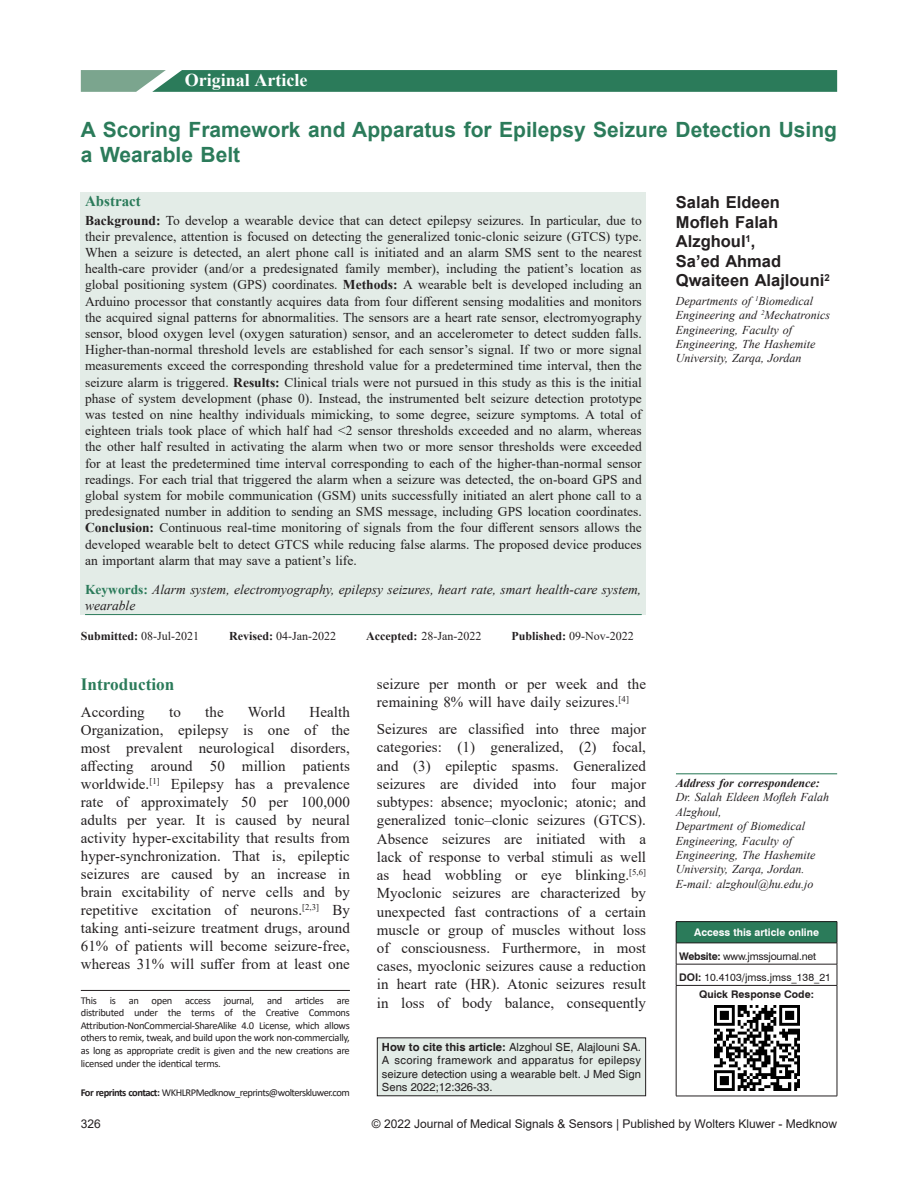
<style>
.page{position:relative;width:918px;height:1188px;background:#fff}
.page>*{position:absolute;margin:0;border:0;box-sizing:border-box;transform-origin:0 0}
.AT{font:700 21px/25.2px "Arial";color:#2b7b5a}
.AH{font:700 18px "Times New Roman";color:#fff}
.t1{font:700 17.25px "Times New Roman";color:#2b7b5a}
.AU{font:700 16.5px/19.5px "Arial";color:#231f20}
.TX{font:15px/18.3px "Times New Roman";letter-spacing:.005em;color:#231f20;text-align:justify}
.ABSH{font:700 15px "Times New Roman";color:#2b7b5a}
.ABS{font:13.5px/16.2px "Times New Roman";color:#231f20;text-align:justify}
.KWD{font:italic 13.5px/16.2px "Times New Roman";color:#231f20}
.ADD{font:italic 12px/14.4px "Times New Roman";color:#231f20}
.AFF{font:italic 12px/14.4px "Times New Roman";color:#231f20}
.HIS{font:12px "Times New Roman";color:#231f20}
.t2{font:12px "Arial";color:#231f20}
.HTC{font:11.25px/13.5px "Helvetica";color:#231f20;text-align:justify}
.TX-2{font:10.5px/12.6px "Calibri";letter-spacing:-.04em;color:#231f20;text-align:justify}
.DOI{font:10.5px "Swiss 721 BT";color:#231f20}
.Website{font:10.5px "Swiss 721 BT";letter-spacing:-.02em;color:#231f20}
.ATAO{font:700 10.5px "Swiss 721 BT";color:#fff}
.QRC{font:700 10.5px "Swiss 721 BT";color:#231f20}
.s1{font-weight:700}
.s2{font-weight:700;font-style:normal;color:#2b7b5a}
</style>
<div class="page">
<hr style="left:676px;top:773px;width:161px;height:1px;background:#2b7b5a">
<div style="left:81px;top:192px;width:565px;height:422px;background:#e3ece7"></div>
<hr style="left:85px;top:614px;width:557px;height:1px;background:#2b7b5a">
<svg style="left:81px;top:70px;width:756px;height:22px;background:#388263"></svg>
<div style="left:377px;top:1038px;width:269px;height:58px;background:#e3ece7"></div>
<div style="left:377px;top:1037px;width:269px;height:59px;border:1px solid #231f20"></div>
<div style="left:676px;top:922px;width:161px;height:21px;background:#2b7b5a"></div>
<hr style="left:676px;top:943px;width:161px;height:1px;background:#231f20">
<hr style="left:676px;top:964px;width:161px;height:1px;background:#231f20">
<hr style="left:676px;top:985px;width:161px;height:1px;background:#231f20">
<hr style="left:676px;top:921px;width:161px;height:1px;background:#231f20">
<svg style="left:676px;top:922px;width:1px;height:63px"></svg>
<svg style="left:837px;top:922px;width:1px;height:63px"></svg>
<hr style="left:676px;top:986px;width:1px;height:110px;background:#231f20">
<hr style="left:837px;top:986px;width:1px;height:110px;background:#231f20">
<hr style="left:676px;top:1096px;width:161px;height:1px;background:#231f20">
<img style="left:714px;top:1005px;width:85px;height:85px">
<hr style="left:81px;top:990px;width:269px;height:1px;background:#231f20">
<p class="AH" style="left:185px;top:67px;width:124px">Original Article</p>
<p class="AT" style="left:81px;top:117px;width:758px">A Scoring Framework and Apparatus for Epilepsy Seizure Detection Using a Wearable Belt</p>
<p class="ABSH" style="left:85px;top:190px;width:57px">Abstract</p>
<p class="ABS" style="left:85px;top:212px;width:558px"><span class="s1">Background:</span> To develop a wearable device that can detect epilepsy seizures. In particular, due to their prevalence, attention is focused on detecting the generalized tonic‑clonic seizure (GTCS) type.<br>When a seizure is detected, an alert phone call is initiated and an alarm SMS sent to the nearest health‑care provider (and/or a predesignated family member), including the patient’s location as global positioning system (GPS) coordinates. <span class="s1">Methods:</span> A wearable belt is developed including an Arduino processor that constantly acquires data from four different sensing modalities and monitors the acquired signal patterns for abnormalities. The sensors are a heart rate sensor, electromyography sensor, blood oxygen level (oxygen saturation) sensor, and an accelerometer to detect sudden falls.<br>Higher‑than‑normal threshold levels are established for each sensor’s signal. If two or more signal measurements exceed the corresponding threshold value for a predetermined time interval, then the seizure alarm is triggered. <span class="s1">Results:</span> Clinical trials were not pursued in this study as this is the initial phase of system development (phase 0). Instead, the instrumented belt seizure detection prototype was tested on nine healthy individuals mimicking, to some degree, seizure symptoms. A total of eighteen trials took place of which half had &lt;2 sensor thresholds exceeded and no alarm, whereas the other half resulted in activating the alarm when two or more sensor thresholds were exceeded for at least the predetermined time interval corresponding to each of the higher‑than‑normal sensor readings. For each trial that triggered the alarm when a seizure was detected, the on‑board GPS and global system for mobile communication (GSM) units successfully initiated an alert phone call to a predesignated number in addition to sending an SMS message, including GPS location coordinates.<br><span class="s1">Conclusion:</span> Continuous real‑time monitoring of signals from the four different sensors allows the developed wearable belt to detect GTCS while reducing false alarms. The proposed device produces an important alarm that may save a patient’s life.</p>
<p class="KWD" style="left:85px;top:581px;width:558px"><span class="s2">Keywords:</span> Alarm system, electromyography, epilepsy seizures, heart rate, smart health‑care system, wearable</p>
<p class="HIS" style="left:81px;top:628px;width:120px"><span class="s1">Submitted:</span> 08‑Jul‑2021</p>
<p class="HIS" style="left:229px;top:628px;width:108px"><span class="s1">Revised:</span> 04‑Jan‑2022</p>
<p class="HIS" style="left:366px;top:628px;width:117px"><span class="s1">Accepted:</span> 28‑Jan‑2022</p>
<p class="HIS" style="left:511px;top:628px;width:124px"><span class="s1">Published:</span> 09-Nov-2022</p>
<h1 class="t1" style="left:81px;top:672px;width:95px">Introduction</h1>
<p class="TX" style="left:81px;top:702px;width:65px">According</p>
<p class="TX" style="left:169px;top:702px;width:13px">to</p>
<p class="TX" style="left:205px;top:702px;width:20px">the</p>
<p class="TX" style="left:248px;top:702px;width:39px">World</p>
<p class="TX" style="left:81px;top:702px;width:271px;text-indent:229px">Health Organization, epilepsy is one of the most prevalent neurological disorders, affecting around 50 million patients worldwide.<sup>[1]</sup> Epilepsy has a prevalence rate of approximately 50 per 100,000 adults per year. It is caused by neural activity hyper‑excitability that results from hyper‑synchronization. That is, epileptic seizures are caused by an increase in brain excitability of nerve cells and by repetitive excitation of neurons.<sup>[2,3]</sup> By taking anti‑seizure treatment drugs, around 61% of patients will become seizure‑free, whereas 31% will suffer from at least one</p>
<p class="TX-2" style="left:81px;top:994px;width:271px">This is an open access journal, and articles are distributed under the terms of the Creative Commons Attribution‑NonCommercial‑ShareAlike 4.0 License, which allows others to remix, tweak, and build upon the work non‑commercially, as long as appropriate credit is given and the new creations are licensed under the identical terms.</p>
<p class="TX-2" style="left:81px;top:1086px;width:270px"><span class="s1">For reprints contact:</span> WKHLRPMedknow_reprints@wolterskluwer.com</p>
<p class="TX" style="left:377px;top:675px;width:271px">seizure per month or per week and the remaining 8% will have daily seizures.<sup>[4]</sup></p>
<p class="TX" style="left:377px;top:719px;width:271px">Seizures are classified into three major categories: (1) generalized, (2) focal, and (3) epileptic spasms. Generalized seizures are divided into four major subtypes: absence; myoclonic; atonic; and generalized tonic–clonic seizures (GTCS).<br>Absence seizures are initiated with a lack of response to verbal stimuli as well as head wobbling or eye blinking.<sup>[5,6] </sup>Myoclonic seizures are characterized by unexpected fast contractions of a certain muscle or group of muscles without loss of consciousness. Furthermore, in most cases, myoclonic seizures cause a reduction in heart rate (HR). Atonic seizures result in loss of body balance, consequently</p>
<p class="HTC" style="left:382px;top:1040px;width:261px"><span class="s1">How to cite this article:</span> Alzghoul SE, Alajlouni SA.<br>A scoring framework and apparatus for epilepsy seizure detection using a wearable belt. J Med Sign Sens 2022;12:326-33.</p>
<p class="AU" style="left:676px;top:193px;width:155px">Salah Eldeen<br>Mofleh Falah<br>Alzghoul<sup>1</sup>,<br>Sa’ed Ahmad<br>Qwaiteen Alajlouni<sup>2</sup></p>
<p class="AFF" style="left:676px;top:293px;width:156px">Departments of <sup>1</sup>Biomedical<br>Engineering and <sup>2</sup>Mechatronics<br>Engineering, Faculty of<br>Engineering, The Hashemite<br>University, Zarqa, Jordan</p>
<p class="ADD" style="left:676px;top:776px;width:155px"><span class="s1">Address for correspondence:<br></span>Dr. Salah Eldeen Mofleh Falah<br>Alzghoul,<br>Department of Biomedical<br>Engineering, Faculty of<br>Engineering, The Hashemite<br>University, Zarqa, Jordan.<br>E‑mail: alzghoul@hu.edu.jo</p>
<p class="ATAO" style="left:694px;top:926px;width:126px">Access this article online</p>
<p class="Website" style="left:679px;top:949px;width:138px"><span class="s1">Website:</span> www.jmssjournal.net</p>
<p class="DOI" style="left:679px;top:971px;width:153px"><span class="s1">DOI:</span> 10.4103/jmss.jmss_138_21</p>
<p class="QRC" style="left:699px;top:988px;width:116px">Quick Response Code:</p>
<p class="t2" style="left:81px;top:1116px;width:22px">326</p>
<p class="t2" style="left:372px;top:1116px;width:467px">© 2022 Journal of Medical Signals &amp; Sensors | Published by Wolters Kluwer - Medknow</p>
</div>
